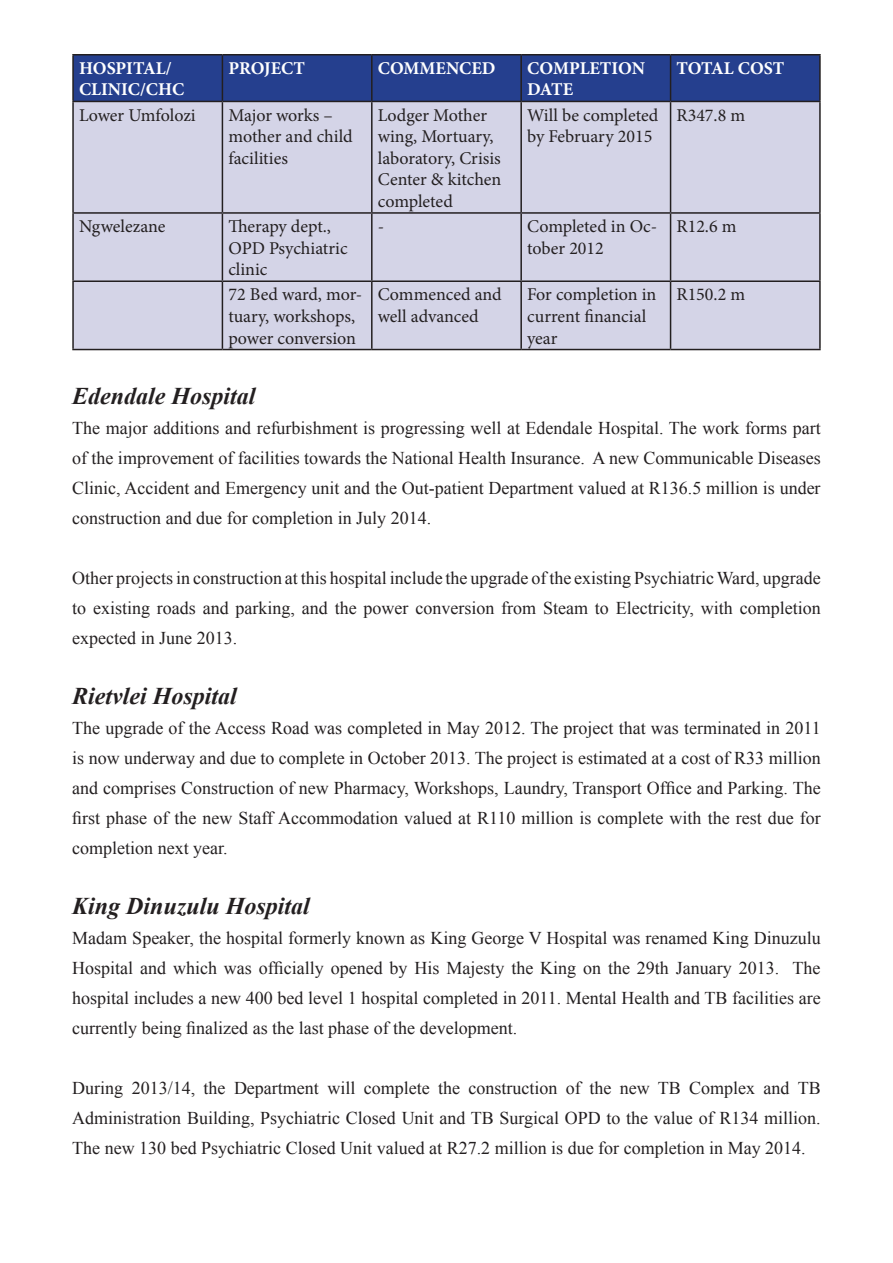
<style>
.page{position:relative;width:893px;height:1263px;background:#fff}
.page>*{position:absolute;margin:0;border:0;box-sizing:border-box;transform-origin:0 0}
.t1{font:italic 700 24px "Times New Roman";color:#231f20}
.t2{font:18px/30px "Times New Roman";color:#231f20;text-align:justify}
.t3{font:18px/21.6px "Minion Pro";color:#231f20}
.t4{font:700 18px/21.6px "Minion Pro";color:#fff}
</style>
<div class="page">
<div style="left:74px;top:56px;width:745px;height:45px;background:#253f8e"></div>
<div style="left:74px;top:102px;width:745px;height:247px;background:#d4d4e7"></div>
<hr style="left:72px;top:54px;width:150px;height:2px;background:#231f20">
<hr style="left:72px;top:56px;width:2px;height:45px;background:#231f20">
<hr style="left:222px;top:54px;width:150px;height:2px;background:#231f20">
<hr style="left:222px;top:56px;width:1px;height:45px;background:#231f20">
<hr style="left:372px;top:54px;width:149px;height:2px;background:#231f20">
<hr style="left:371px;top:56px;width:2px;height:45px;background:#231f20">
<hr style="left:521px;top:54px;width:150px;height:2px;background:#231f20">
<hr style="left:520px;top:56px;width:2px;height:45px;background:#231f20">
<hr style="left:671px;top:54px;width:150px;height:2px;background:#231f20">
<hr style="left:670px;top:56px;width:1px;height:45px;background:#231f20">
<hr style="left:819px;top:56px;width:2px;height:45px;background:#231f20">
<hr style="left:72px;top:101px;width:150px;height:1px;background:#231f20">
<hr style="left:72px;top:102px;width:2px;height:110px;background:#231f20">
<hr style="left:222px;top:101px;width:150px;height:1px;background:#231f20">
<hr style="left:222px;top:102px;width:1px;height:110px;background:#231f20">
<hr style="left:372px;top:101px;width:149px;height:1px;background:#231f20">
<hr style="left:371px;top:102px;width:2px;height:110px;background:#231f20">
<hr style="left:521px;top:101px;width:150px;height:1px;background:#231f20">
<hr style="left:520px;top:102px;width:2px;height:110px;background:#231f20">
<hr style="left:671px;top:101px;width:150px;height:1px;background:#231f20">
<hr style="left:670px;top:102px;width:1px;height:110px;background:#231f20">
<hr style="left:819px;top:102px;width:2px;height:110px;background:#231f20">
<hr style="left:72px;top:212px;width:150px;height:2px;background:#231f20">
<hr style="left:72px;top:214px;width:2px;height:66px;background:#231f20">
<hr style="left:222px;top:212px;width:150px;height:2px;background:#231f20">
<hr style="left:222px;top:214px;width:1px;height:66px;background:#231f20">
<hr style="left:372px;top:212px;width:149px;height:2px;background:#231f20">
<hr style="left:371px;top:214px;width:2px;height:66px;background:#231f20">
<hr style="left:521px;top:212px;width:150px;height:2px;background:#231f20">
<hr style="left:520px;top:214px;width:2px;height:66px;background:#231f20">
<hr style="left:671px;top:212px;width:150px;height:2px;background:#231f20">
<hr style="left:670px;top:214px;width:1px;height:66px;background:#231f20">
<hr style="left:819px;top:214px;width:2px;height:66px;background:#231f20">
<hr style="left:72px;top:280px;width:150px;height:2px;background:#231f20">
<hr style="left:72px;top:282px;width:2px;height:67px;background:#231f20">
<hr style="left:222px;top:280px;width:150px;height:2px;background:#231f20">
<hr style="left:222px;top:282px;width:1px;height:67px;background:#231f20">
<hr style="left:372px;top:280px;width:149px;height:2px;background:#231f20">
<hr style="left:371px;top:282px;width:2px;height:67px;background:#231f20">
<hr style="left:521px;top:280px;width:150px;height:2px;background:#231f20">
<hr style="left:520px;top:282px;width:2px;height:67px;background:#231f20">
<hr style="left:671px;top:280px;width:150px;height:2px;background:#231f20">
<hr style="left:670px;top:282px;width:1px;height:67px;background:#231f20">
<hr style="left:819px;top:282px;width:2px;height:67px;background:#231f20">
<hr style="left:72px;top:349px;width:150px;height:1px;background:#231f20">
<hr style="left:222px;top:349px;width:150px;height:1px;background:#231f20">
<hr style="left:372px;top:349px;width:149px;height:1px;background:#231f20">
<hr style="left:521px;top:349px;width:150px;height:1px;background:#231f20">
<hr style="left:671px;top:349px;width:150px;height:1px;background:#231f20">
<p class="t4" style="left:79px;top:57px;width:107px">HOSPITAL/<br>CLINIC/CHC</p>
<p class="t4" style="left:228px;top:57px;width:78px">PROJECT</p>
<p class="t4" style="left:378px;top:57px;width:119px">COMMENCED</p>
<p class="t4" style="left:527px;top:57px;width:119px">COMPLETION<br>DATE</p>
<p class="t4" style="left:676px;top:57px;width:109px">TOTAL COST</p>
<p class="t3" style="left:79px;top:104px;width:118px">Lower Umfolozi</p>
<p class="t3" style="left:228px;top:104px;width:126px">Major works – mother and child facilities</p>
<p class="t3" style="left:378px;top:104px;width:125px">Lodger Mother wing, Mortuary, laboratory, Crisis<br>Center &amp; kitchen completed</p>
<p class="t3" style="left:527px;top:104px;width:133px">Will be completed by February 2015</p>
<p class="t3" style="left:676px;top:104px;width:70px">R347.8 m</p>
<p class="t3" style="left:79px;top:216px;width:88px">Ngwelezane</p>
<p class="t3" style="left:228px;top:216px;width:121px">Therapy dept.,<br>OPD Psychiatric clinic</p>
<p class="t3" style="left:378px;top:216px;width:8px">-</p>
<p class="t3" style="left:527px;top:216px;width:132px">Completed in Oc&shy;tober 2012</p>
<p class="t3" style="left:676px;top:216px;width:62px">R12.6 m</p>
<p class="t3" style="left:228px;top:284px;width:136px">72 Bed ward, mor&shy;tuary, workshops, power conversion</p>
<p class="t3" style="left:378px;top:284px;width:126px">Commenced and well advanced</p>
<p class="t3" style="left:527px;top:284px;width:131px">For completion in current financial year</p>
<p class="t3" style="left:676px;top:284px;width:70px">R150.2 m</p>
<h1 class="t1" style="left:72px;top:379px;width:185px">Edendale Hospital</h1>
<p class="t2" style="left:72px;top:413px;width:750px">The major additions and refurbishment is progressing well at Edendale Hospital. The work forms part of the improvement of facilities towards the National Health Insurance. A new Communicable Diseases Clinic, Accident and Emergency unit and the Out-patient Department valued at R136.5 million is under construction and due for completion in July 2014.</p>
<p class="t2" style="left:72px;top:563px;width:750px">Other projects in construction at this hospital include the upgrade of the existing Psychiatric Ward, upgrade to existing roads and parking, and the power conversion from Steam to Electricity, with completion expected in June 2013.</p>
<h1 class="t1" style="left:72px;top:679px;width:166px">Rietvlei Hospital</h1>
<p class="t2" style="left:72px;top:713px;width:750px">The upgrade of the Access Road was completed in May 2012. The project that was terminated in 2011 is now underway and due to complete in October 2013. The project is estimated at a cost of R33 million and comprises Construction of new Pharmacy, Workshops, Laundry, Transport Office and Parking. The first phase of the new Staff Accommodation valued at R110 million is complete with the rest due for completion next year.</p>
<h1 class="t1" style="left:72px;top:889px;width:239px">King Dinuzulu Hospital</h1>
<p class="t2" style="left:72px;top:923px;width:750px">Madam Speaker, the hospital formerly known as King George V Hospital was renamed King Dinuzulu Hospital and which was officially opened by His Majesty the King on the 29th January 2013. The hospital includes a new 400 bed level 1 hospital completed in 2011. Mental Health and TB facilities are currently being finalized as the last phase of the development.</p>
<p class="t2" style="left:72px;top:1073px;width:750px">During 2013/14, the Department will complete the construction of the new TB Complex and TB Administration Building, Psychiatric Closed Unit and TB Surgical OPD to the value of R134 million.<br>The new 130 bed Psychiatric Closed Unit valued at R27.2 million is due for completion in May 2014.</p>
</div>
